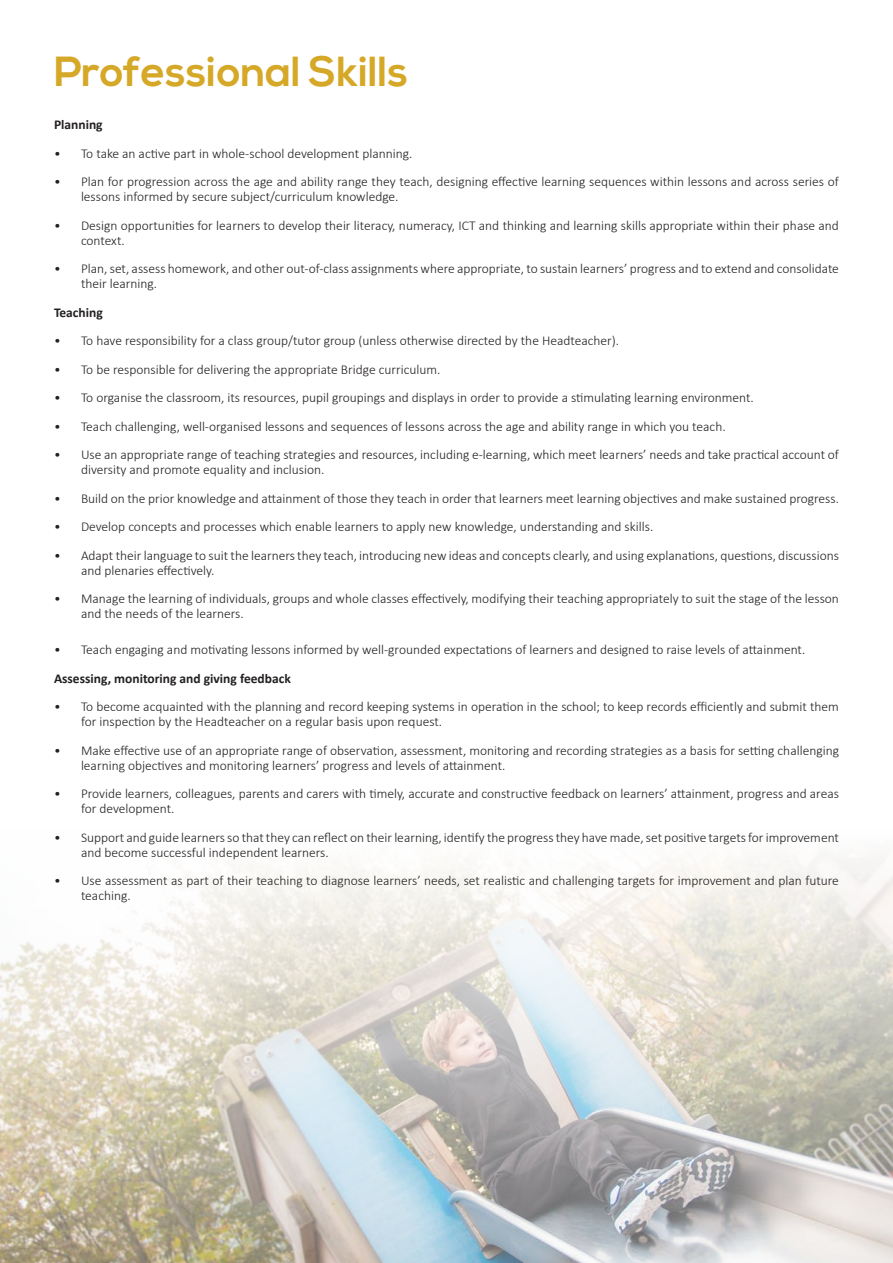
<style>
.page{position:relative;width:893px;height:1263px;background:#fff}
.page>*{position:absolute;margin:0;border:0;box-sizing:border-box;transform-origin:0 0}
.t1{font:700 42px "Nexa";color:#d6a827}
.t2{font:300 13.5px/15px "Calibri";color:#231f20}
.Text{font:700 13.5px "Calibri";color:#231f20}
</style>
<div class="page">
<img style="left:0;top:859px;width:893px;height:404px">
<p class="t1" style="left:54px;top:47px;width:355px">Professional Skills</p>
<p class="Text" style="left:54px;top:116px;width:50px">Planning</p>
<p class="t2" style="left:54px;top:145px;width:360px">• To take an active part in whole-school development planning.</p>
<p class="t2" style="left:81px;top:173px;width:759px;text-indent:-27px">• Plan for progression across the age and ability range they teach, designing effective learning sequences within lessons and across series of lessons informed by secure subject/curriculum knowledge.</p>
<p class="t2" style="left:81px;top:217px;width:759px;text-indent:-27px">• Design opportunities for learners to develop their literacy, numeracy, ICT and thinking and learning skills appropriate within their phase and context.</p>
<p class="t2" style="left:81px;top:260px;width:759px;text-indent:-27px">• Plan, set, assess homework, and other out-of-class assignments where appropriate, to sustain learners’ progress and to extend and consolidate their learning.</p>
<p class="Text" style="left:54px;top:303px;width:50px">Teaching</p>
<p class="t2" style="left:54px;top:332px;width:567px">• To have responsibility for a class group/tutor group (unless otherwise directed by the Headteacher).</p>
<p class="t2" style="left:54px;top:361px;width:388px">• To be responsible for delivering the appropriate Bridge curriculum.</p>
<p class="t2" style="left:54px;top:389px;width:701px">• To organise the classroom, its resources, pupil groupings and displays in order to provide a stimulating learning environment.</p>
<p class="t2" style="left:54px;top:418px;width:673px">• Teach challenging, well-organised lessons and sequences of lessons across the age and ability range in which you teach.</p>
<p class="t2" style="left:81px;top:446px;width:759px;text-indent:-27px">• Use an appropriate range of teaching strategies and resources, including e-learning, which meet learners’ needs and take practical account of diversity and promote equality and inclusion.</p>
<p class="t2" style="left:54px;top:490px;width:786px">• Build on the prior knowledge and attainment of those they teach in order that learners meet learning objectives and make sustained progress.</p>
<p class="t2" style="left:54px;top:518px;width:601px">• Develop concepts and processes which enable learners to apply new knowledge, understanding and skills.</p>
<p class="t2" style="left:81px;top:547px;width:759px;text-indent:-27px">• Adapt their language to suit the learners they teach, introducing new ideas and concepts clearly, and using explanations, questions, discussions and plenaries effectively.</p>
<p class="t2" style="left:81px;top:590px;width:759px;text-indent:-27px">• Manage the learning of individuals, groups and whole classes effectively, modifying their teaching appropriately to suit the stage of the lesson and the needs of the learners.</p>
<p class="t2" style="left:54px;top:641px;width:753px">• Teach engaging and motivating lessons informed by well-grounded expectations of learners and designed to raise levels of attainment.</p>
<p class="Text" style="left:54px;top:669px;width:238px">Assessing, monitoring and giving feedback</p>
<p class="t2" style="left:81px;top:698px;width:759px;text-indent:-27px">• To become acquainted with the planning and record keeping systems in operation in the school; to keep records efficiently and submit them for inspection by the Headteacher on a regular basis upon request.</p>
<p class="t2" style="left:81px;top:742px;width:759px;text-indent:-27px">• Make effective use of an appropriate range of observation, assessment, monitoring and recording strategies as a basis for setting challenging learning objectives and monitoring learners’ progress and levels of attainment.</p>
<p class="t2" style="left:81px;top:785px;width:759px;text-indent:-27px">• Provide learners, colleagues, parents and carers with timely, accurate and constructive feedback on learners’ attainment, progress and areas for development.</p>
<p class="t2" style="left:81px;top:829px;width:759px;text-indent:-27px">• Support and guide learners so that they can reflect on their learning, identify the progress they have made, set positive targets for improvement and become successful independent learners.</p>
<p class="t2" style="left:81px;top:872px;width:759px;text-indent:-27px">• Use assessment as part of their teaching to diagnose learners’ needs, set realistic and challenging targets for improvement and plan future teaching.</p>
</div>
